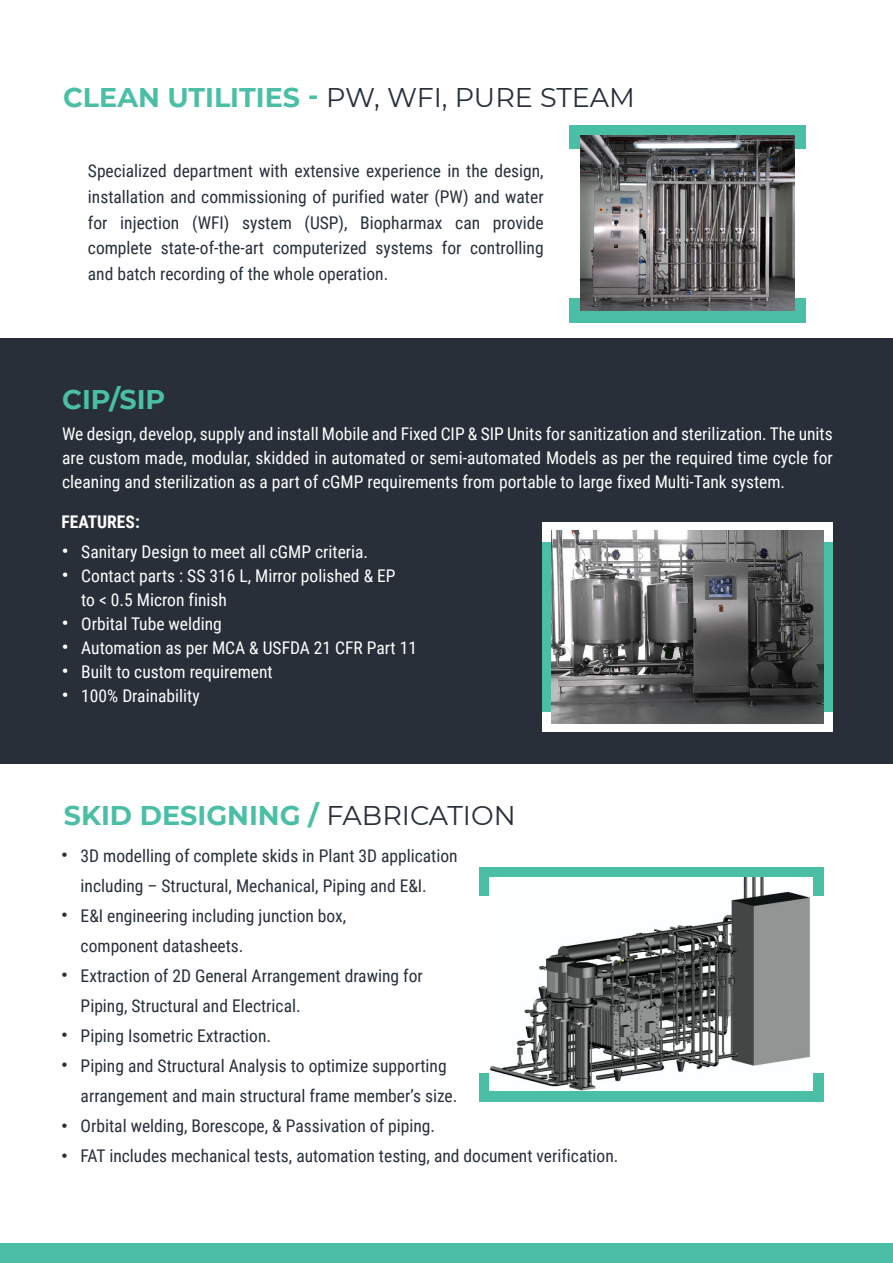
<style>
.page{position:relative;width:893px;height:1263px;background:#fff}
.page>*{position:absolute;margin:0;border:0;box-sizing:border-box;transform-origin:0 0}
.t1{font:700 27px "Montserrat";color:#4abfa5}
.t2{font:27px "Montserrat";color:#282f39}
.t3{font:17.55px/30px "Roboto Condensed";color:#282f39;text-align:justify}
.t4{font:17.55px/24px "Roboto Condensed";color:#fff;text-align:justify}
.t5{font:700 17.55px "Roboto Condensed";color:#fff}
.t6{font:17.55px/30px "Arial";color:#282f39}
.t7{font:17.55px/24px "Arial";color:#fff}
.s1{font-weight:700;color:#4abfa5}
.s2{font-weight:400;color:#282f39}
</style>
<div class="page">
<div style="left:570px;top:125px;width:236px;height:197px;background:#4abfa5"></div>
<div style="left:0;top:338px;width:893px;height:425px;background:#282f39"></div>
<div style="left:0;top:1243px;width:893px;height:20px;background:#4abfa5"></div>
<div style="left:49px;top:149px;width:771px;height:149px;background:#fff"></div>
<img style="left:580px;top:135px;width:215px;height:175px">
<div style="left:542px;top:522px;width:290px;height:210px;background:#fff"></div>
<div style="left:542px;top:542px;width:290px;height:170px;background:#4abfa5"></div>
<img style="left:551px;top:530px;width:273px;height:194px">
<div style="left:479px;top:867px;width:345px;height:234px;background:#4abfa5"></div>
<div style="left:479px;top:896px;width:345px;height:176px;background:#fff"></div>
<img style="left:490px;top:877px;width:323px;height:214px">
<h1 class="t2" style="left:63px;top:79px;width:573px"><span class="s1">CLEAN UTILITIES -</span> PW, WFI, PURE STEAM</h1>
<p class="t3" style="left:88px;top:157px;width:457px;line-height:26px">Specialized department with extensive experience in the design, installation and commissioning of purified water (PW) and water for injection (WFI) system (USP), Biopharmax can provide complete state-of-the-art computerized systems for controlling and batch recording of the whole operation.</p>
<h1 class="t1" style="left:62px;top:380px;width:105px">CIP/SIP</h1>
<p class="t4" style="left:62px;top:421px;width:772px">We design, develop, supply and install Mobile and Fixed CIP &amp; SIP Units for sanitization and sterilization. The units are custom made, modular, skidded in automated or semi-automated Models as per the required time cycle for cleaning and sterilization as a part of cGMP requirements from portable to large fixed Multi-Tank system.</p>
<p class="t5" style="left:61px;top:509px;width:80px">FEATURES:</p>
<p class="t7" style="left:62px;top:539px;width:8px">• •</p>
<p class="t7" style="left:62px;top:611px;width:8px;text-align:justify">• • • •</p>
<p class="t4" style="left:81px;top:539px;width:337px;text-align:left">Sanitary Design to meet all cGMP criteria.<br>Contact parts : SS 316 L, Mirror polished &amp; EP<br>to &lt; 0.5 Micron finish<br>Orbital Tube welding<br>Automation as per MCA &amp; USFDA 21 CFR Part 11<br>Built to custom requirement<br>100% Drainability</p>
<h1 class="t1" style="left:64px;top:796px;width:453px">SKID DESIGNING / <span class="s2">FABRICATION</span></h1>
<p class="t6" style="left:61px;top:840px;width:8px">•</p>
<p class="t6" style="left:61px;top:900px;width:8px">•</p>
<p class="t6" style="left:61px;top:960px;width:8px">•</p>
<p class="t6" style="left:61px;top:1020px;width:8px">• •</p>
<p class="t6" style="left:61px;top:1110px;width:8px">• •</p>
<p class="t3" style="left:81px;top:840px;width:539px;text-align:left">3D modelling of complete skids in Plant 3D application<br>including – Structural, Mechanical, Piping and E&amp;I.<br>E&amp;I engineering including junction box,<br>component datasheets.<br>Extraction of 2D General Arrangement drawing for<br>Piping, Structural and Electrical.<br>Piping Isometric Extraction.<br>Piping and Structural Analysis to optimize supporting<br>arrangement and main structural frame member’s size.<br>Orbital welding, Borescope, &amp; Passivation of piping.<br>FAT includes mechanical tests, automation testing, and document verification.</p>
</div>
